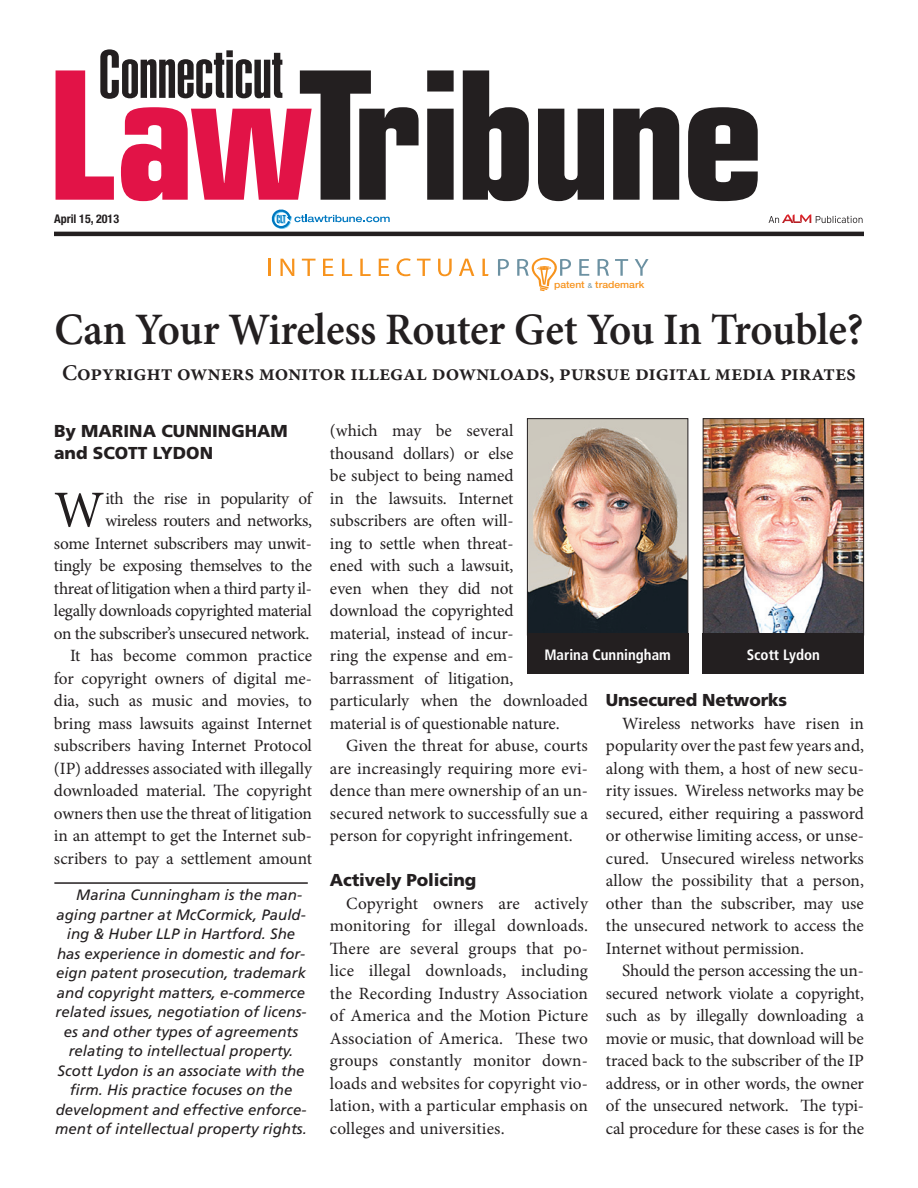
<style>
.page{position:relative;width:918px;height:1188px;background:#fff}
.page>*{position:absolute;margin:0;border:0;box-sizing:border-box;transform-origin:0 0}
.t1{font:51.9px "Minion Pro";color:#231f20}
.t2{font:600 45px "Minion Pro";letter-spacing:-.02em;color:#231f20;scale:.95 1}
.t3{font:600 22.5px "Minion Pro";letter-spacing:-.01em;color:#231f20}
.t4{font:17.25px/22.5px "Minion Pro";letter-spacing:-.01em;color:#231f20;text-align:justify}
.t5{font:900 17.25px/22.5px "Frutiger LT Std";letter-spacing:-.01em;color:#231f20}
.t6{font:italic 15px "Frutiger LT Std";color:#231f20}
.t7{font:700 condensed 15px "Frutiger LT Std";color:#fff}
.t8{font:700 condensed 12px "Helvetica Neue LT Std";color:#231f20}
.t9{font:500 9.75px "Helvetica Neue LT Std";color:#f7931d;scale:1.06 1}
.s1{font-weight:400;font-size:6.9px;color:#6c91a2}
</style>
<div class="page">
<svg style="left:427px;top:70px;width:27px;height:130px"></svg>
<svg style="left:463px;top:70px;width:66px;height:131px"></svg>
<svg style="left:538px;top:109px;width:66px;height:92px"></svg>
<svg style="left:613px;top:107px;width:66px;height:93px"></svg>
<svg style="left:688px;top:107px;width:70px;height:94px"></svg>
<svg style="left:56px;top:49px;width:363px;height:152px"></svg>
<svg style="left:769px;top:214px;width:94px;height:9px"></svg>
<hr style="left:54px;top:232px;width:810px;height:4px;background:#231f20">
<svg style="left:271px;top:209px;width:119px;height:20px"></svg>
<hr style="left:268px;top:259px;width:3px;height:17px;background:#f7931d">
<svg style="left:280px;top:259px;width:14px;height:17px"></svg>
<svg style="left:302px;top:259px;width:14px;height:17px"></svg>
<svg style="left:323px;top:259px;width:10px;height:17px"></svg>
<svg style="left:342px;top:259px;width:10px;height:17px"></svg>
<svg style="left:360px;top:259px;width:11px;height:17px"></svg>
<svg style="left:379px;top:259px;width:10px;height:17px"></svg>
<svg style="left:397px;top:258px;width:14px;height:18px"></svg>
<svg style="left:417px;top:259px;width:14px;height:17px"></svg>
<svg style="left:438px;top:259px;width:14px;height:17px"></svg>
<svg style="left:459px;top:259px;width:15px;height:17px"></svg>
<svg style="left:482px;top:259px;width:7px;height:17px"></svg>
<svg style="left:498px;top:259px;width:11px;height:17px"></svg>
<svg style="left:579px;top:259px;width:10px;height:17px"></svg>
<svg style="left:598px;top:259px;width:11px;height:17px"></svg>
<svg style="left:615px;top:259px;width:13px;height:17px"></svg>
<svg style="left:635px;top:259px;width:14px;height:17px"></svg>
<svg style="left:517px;top:258px;width:54px;height:33px"></svg>
<img style="left:529px;top:420px;width:157px;height:213px">
<div style="left:527px;top:418px;width:161px;height:217px;border:1px solid #231f20"></div>
<div style="left:527px;top:634px;width:161px;height:40px;background:#231f20"></div>
<img style="left:705px;top:420px;width:157px;height:213px">
<div style="left:703px;top:418px;width:161px;height:217px;border:1px solid #231f20"></div>
<div style="left:703px;top:634px;width:161px;height:40px;background:#231f20"></div>
<hr style="left:54px;top:882px;width:254px;height:2px;background:#231f20">
<p class="t8" style="left:54px;top:212px;width:67px">April 15, 2013</p>
<p class="t9" style="left:554px;top:279px;width:87px">patent <span class="s1">&amp;</span> trademark</p>
<h2 class="t2" style="left:54px;top:298px;width:853px">Can Your Wireless Router Get You In Trouble?</h2>
<h3 class="t3" style="left:62px;top:357px;width:795px">Copyright owners monitor illegal downloads, pursue digital media pirates</h3>
<p class="t5" style="left:54px;top:419px;width:235px">By MARINA CUNNINGHAM and SCOTT LYDON</p>
<h1 class="t1" style="left:54px;top:475px;width:52px">W</h1>
<p class="t4" style="left:54px;top:487px;width:260px;text-align:right">ith the rise in popularity of wireless routers and networks,<br>some Internet subscribers may unwit&shy;tingly be exposing themselves to the threat of litigation when a third party il&shy;legally downloads copyrighted material on the subscriber’s unsecured network.<br>It has become common practice for copyright owners of digital me&shy;dia, such as music and movies, to bring mass lawsuits against Internet subscribers having Internet Protocol (IP) addresses associated with illegally downloaded material. The copyright owners then use the threat of litigation in an attempt to get the Internet sub&shy;scribers to pay a settlement amount</p>
<p class="t6" style="left:76px;top:886px;width:227px">Marina Cunningham is the man-</p>
<p class="t6" style="left:56px;top:906px;width:251px">aging partner at McCormick, Pauld-</p>
<p class="t6" style="left:67px;top:925px;width:230px">ing &amp; Huber LLP in Hartford. She</p>
<p class="t6" style="left:57px;top:945px;width:250px">has experience in domestic and for-</p>
<p class="t6" style="left:56px;top:964px;width:252px">eign patent prosecution, trademark</p>
<p class="t6" style="left:57px;top:984px;width:250px">and copyright matters, e-commerce</p>
<p class="t6" style="left:56px;top:1003px;width:252px">related issues, negotiation of licens-</p>
<p class="t6" style="left:64px;top:1023px;width:236px">es and other types of agreements</p>
<p class="t6" style="left:69px;top:1042px;width:226px">relating to intellectual property.</p>
<p class="t6" style="left:58px;top:1062px;width:248px">Scott Lydon is an associate with the</p>
<p class="t6" style="left:70px;top:1081px;width:224px">firm. His practice focuses on the</p>
<p class="t6" style="left:56px;top:1101px;width:252px">development and effective enforce-</p>
<p class="t6" style="left:55px;top:1120px;width:253px">ment of intellectual property rights.</p>
<p class="t4" style="left:330px;top:420px;width:260px;text-align:left">(which may be several<br>thousand dollars) or else<br>be subject to being named<br>in the lawsuits. Internet subscribers are often will-<br>ing to settle when threat-<br>ened with such a lawsuit,<br>even when they did not<br>download the copyrighted<br>material, instead of incur-<br>ring the expense and em&shy;barrassment of litigation, particularly when the downloaded material is of questionable nature.</p>
<p class="t4" style="left:330px;top:735px;width:260px;text-indent:16px">Given the threat for abuse, courts are increasingly requiring more evi&shy;dence than mere ownership of an un&shy;secured network to successfully sue a person for copyright infringement.</p>
<p class="t5" style="left:330px;top:869px;width:148px">Actively Policing</p>
<p class="t4" style="left:330px;top:892px;width:260px;text-indent:16px">Copyright owners are actively monitoring for illegal downloads.<br>There are several groups that po&shy;lice illegal downloads, including the Recording Industry Association of America and the Motion Picture Association of America. These two groups constantly monitor down&shy;loads and websites for copyright vio&shy;lation, with a particular emphasis on colleges and universities.</p>
<p class="t7" style="left:544px;top:645px;width:128px">Marina Cunningham</p>
<p class="t7" style="left:747px;top:645px;width:75px">Scott Lydon</p>
<p class="t5" style="left:606px;top:689px;width:183px">Unsecured Networks</p>
<p class="t4" style="left:606px;top:712px;width:260px;text-indent:16px">Wireless networks have risen in popularity over the past few years and, along with them, a host of new secu&shy;rity issues. Wireless networks may be secured, either requiring a password or otherwise limiting access, or unse&shy;cured. Unsecured wireless networks allow the possibility that a person, other than the subscriber, may use the unsecured network to access the Internet without permission.</p>
<p class="t4" style="left:606px;top:959px;width:260px;text-indent:16px">Should the person accessing the un&shy;secured network violate a copyright, such as by illegally downloading a movie or music, that download will be traced back to the subscriber of the IP address, or in other words, the owner of the unsecured network. The typi&shy;cal procedure for these cases is for the</p>
</div>
